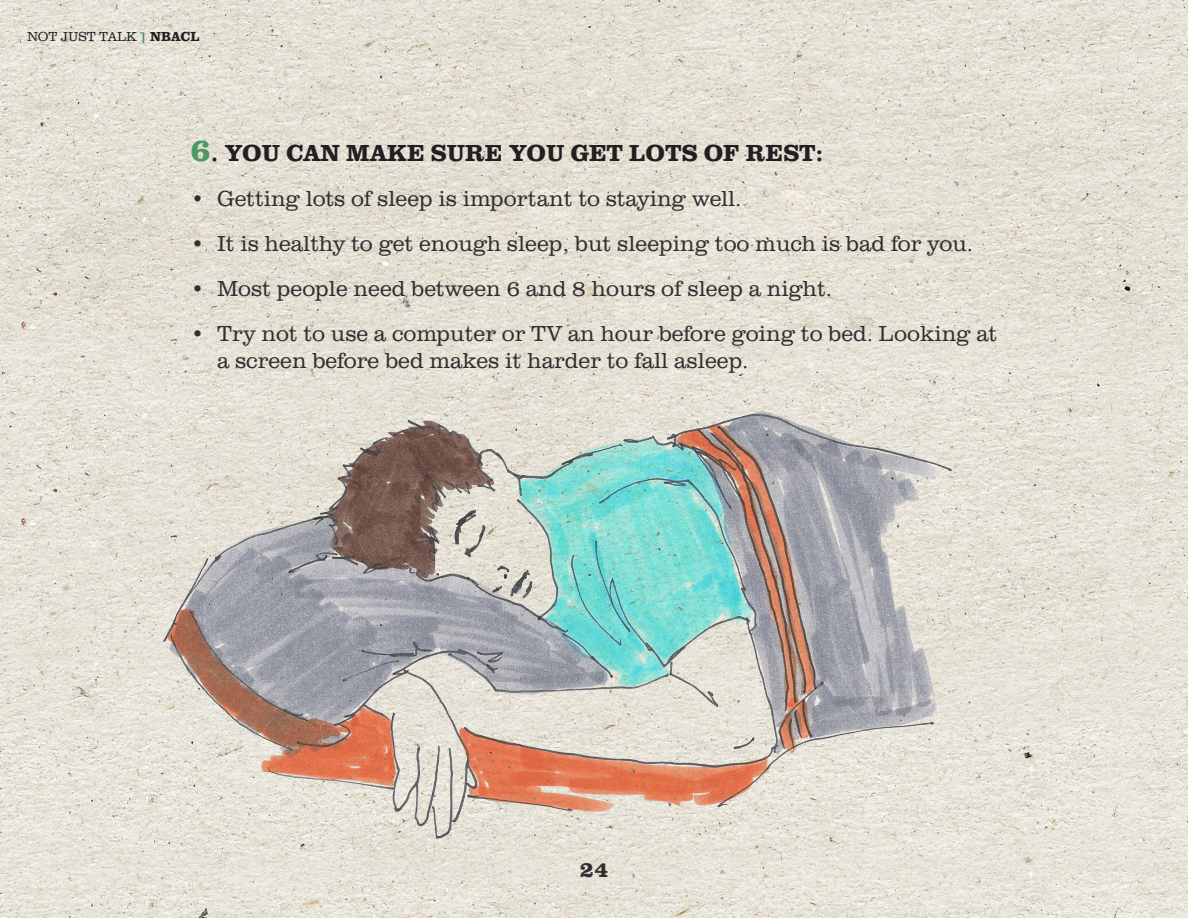
<style>
.page{position:relative;width:1188px;height:918px;background:#fff}
.page>*{position:absolute;margin:0;border:0;box-sizing:border-box;transform-origin:0 0}
.List_Title_With_Numb{font:700 24px "Clarendon URW";color:#231f20}
.t1{font:300 22.5px/27px "Clarendon URW";color:#312f30}
.t2{font:700 22.5px "Clarendon URW";color:#312f30}
.t3{font:300 13.5px "Clarendon URW";letter-spacing:-.005em;color:#231f20}
.s1{font-weight:400;color:#4d9965}
.s2{font-weight:700}
.s3{font-size:33px;color:#4d9965}
</style>
<div class="page">
<img style="left:0;top:0;width:1188px;height:918px">
<img style="left:149px;top:385px;width:890px;height:463px">
<p class="t3" style="left:27px;top:28px;width:174px">NOT JUST TALK <span class="s1">|</span> <span class="s2">NBACL</span></p>
<p class="List_Title_With_Numb" style="left:190px;top:135px;width:634px"><span class="s3">6</span>. YOU CAN MAKE SURE YOU GET LOTS OF REST:</p>
<p class="t1" style="left:190px;top:184px;width:553px">• Getting lots of sleep is important to staying well.</p>
<p class="t1" style="left:190px;top:229px;width:784px">• It is healthy to get enough sleep, but sleeping too much is bad for you.</p>
<p class="t1" style="left:190px;top:274px;width:644px">• Most people need between 6 and 8 hours of sleep a night.</p>
<p class="t1" style="left:217px;top:319px;width:782px;text-indent:-27px">• Try not to use a computer or TV an hour before going to bed. Looking at a screen before bed makes it harder to fall asleep.</p>
<p class="t2" style="left:580px;top:853px;width:30px">24</p>
</div>
